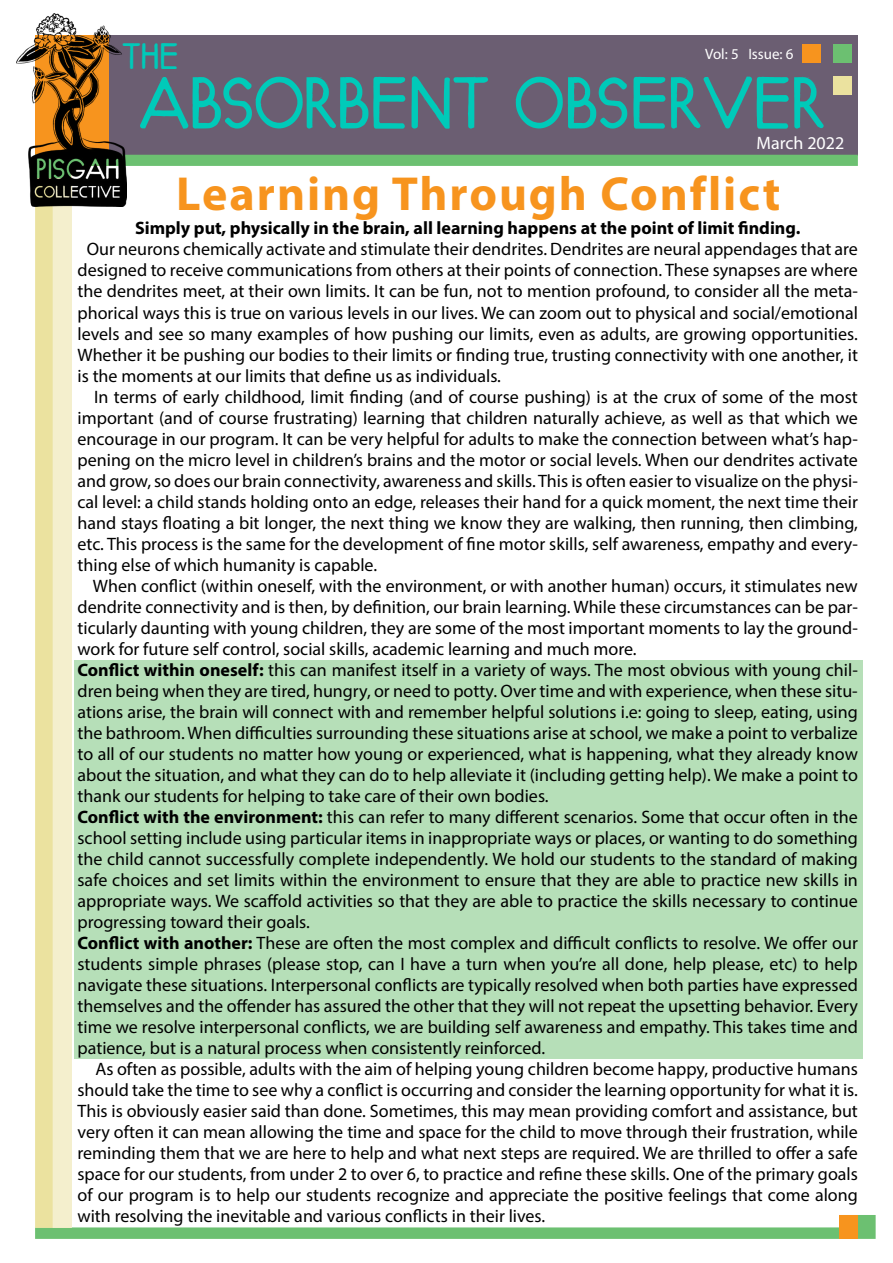
<style>
.page{position:relative;width:893px;height:1263px;background:#fff}
.page>*{position:absolute;margin:0;border:0;box-sizing:border-box;transform-origin:0 0}
.t1{font:90px "River Oak";color:#00cab9}
.t2{font:700 48px "Myriad Pro";letter-spacing:.04em;color:#f7941e}
.t3{font:45px "River Oak";color:#00cab9}
.t4{font:18px/21px "Myriad Pro";color:#000;text-align:justify}
.t5{font:700 18px "Myriad Pro";color:#000}
.t6{font:18px "Myriad Pro";color:#fff}
.t7{font:15px "Myriad Pro";color:#fff}
.s1{font-weight:700}
</style>
<div class="page">
<div style="left:109px;top:35px;width:749px;height:121px;background:#6b5e72"></div>
<svg style="left:35px;top:1215px;width:841px;height:24px"></svg>
<div style="left:35px;top:178px;width:36px;height:1050px;background:#ebe29f"></div>
<div style="left:53px;top:166px;width:19px;height:1062px;background:#f4efcd"></div>
<svg style="left:126px;top:155px;width:732px;height:23px"></svg>
<div style="left:833px;top:44px;width:19px;height:19px;background:#6cc071"></div>
<div style="left:833px;top:76px;width:19px;height:19px;background:#ebe29f"></div>
<div style="left:802px;top:44px;width:18px;height:19px;background:#f7941e"></div>
<div style="left:839px;top:1215px;width:19px;height:23px;background:#f7941e"></div>
<div style="left:75px;top:660px;width:788px;height:398px;background:#b6dfb8"></div>
<img style="left:17px;top:14px;width:109px;height:193px">
<h3 class="t3" style="left:122px;top:27px;width:58px">the</h3>
<p class="t7" style="left:705px;top:45px;width:90px">Vol: 5 Issue: 6</p>
<h1 class="t1" style="left:139px;top:45px;width:687px">Absorbent Observer</h1>
<p class="t6" style="left:756px;top:132px;width:89px">March 2022</p>
<h2 class="t2" style="left:176px;top:162px;width:605px">Learning Through Conflict</h2>
<p class="t5" style="left:135px;top:217px;width:667px">Simply put, physically in the brain, all learning happens at the point of limit finding.</p>
<p class="t4" style="left:78px;top:239px;width:782px;text-indent:9px">Our neurons chemically activate and stimulate their dendrites. Dendrites are neural appendages that are designed to receive communications from others at their points of connection. These synapses are where the dendrites meet, at their own limits. It can be fun, not to mention profound, to consider all the meta&shy;phorical ways this is true on various levels in our lives. We can zoom out to physical and social/emotional levels and see so many examples of how pushing our limits, even as adults, are growing opportunities.<br>Whether it be pushing our bodies to their limits or finding true, trusting connectivity with one another, it is the moments at our limits that define us as individuals.</p>
<p class="t4" style="left:78px;top:386px;width:782px;text-indent:16px">In terms of early childhood, limit finding (and of course pushing) is at the crux of some of the most important (and of course frustrating) learning that children naturally achieve, as well as that which we encourage in our program. It can be very helpful for adults to make the connection between what’s hap&shy;pening on the micro level in children’s brains and the motor or social levels. When our dendrites activate and grow, so does our brain connectivity, awareness and skills. This is often easier to visualize on the physi&shy;cal level: a child stands holding onto an edge, releases their hand for a quick moment, the next time their hand stays floating a bit longer, the next thing we know they are walking, then running, then climbing, etc. This process is the same for the development of fine motor skills, self awareness, empathy and every&shy;thing else of which humanity is capable.</p>
<p class="t4" style="left:78px;top:575px;width:782px;text-align:left;text-indent:15px">When conflict (within oneself, with the environment, or with another human) occurs, it stimulates new dendrite connectivity and is then, by definition, our brain learning. While these circumstances can be par&shy;ticularly daunting with young children, they are some of the most important moments to lay the ground&shy;work for future self control, social skills, academic learning and much more.<br><span class="s1">Conflict within oneself:</span> this can manifest itself in a variety of ways. The most obvious with young chil&shy;dren being when they are tired, hungry, or need to potty. Over time and with experience, when these situ&shy;ations arise, the brain will connect with and remember helpful solutions i.e: going to sleep, eating, using the bathroom. When difficulties surrounding these situations arise at school, we make a point to verbalize to all of our students no matter how young or experienced, what is happening, what they already know about the situation, and what they can do to help alleviate it (including getting help). We make a point to thank our students for helping to take care of their own bodies.<br><span class="s1">Conflict with the environment:</span> this can refer to many different scenarios. Some that occur often in the school setting include using particular items in inappropriate ways or places, or wanting to do something the child cannot successfully complete independently. We hold our students to the standard of making safe choices and set limits within the environment to ensure that they are able to practice new skills in appropriate ways. We scaffold activities so that they are able to practice the skills necessary to continue progressing toward their goals.<br><span class="s1">Conflict with another:</span> These are often the most complex and difficult conflicts to resolve. We offer our students simple phrases (please stop, can I have a turn when you’re all done, help please, etc) to help navigate these situations. Interpersonal conflicts are typically resolved when both parties have expressed themselves and the offender has assured the other that they will not repeat the upsetting behavior. Every time we resolve interpersonal conflicts, we are building self awareness and empathy. This takes time and patience, but is a natural process when consistently reinforced.</p>
<p class="t4" style="left:78px;top:1058px;width:782px;text-indent:18px">As often as possible, adults with the aim of helping young children become happy, productive humans should take the time to see why a conflict is occurring and consider the learning opportunity for what it is.<br>This is obviously easier said than done. Sometimes, this may mean providing comfort and assistance, but very often it can mean allowing the time and space for the child to move through their frustration, while reminding them that we are here to help and what next steps are required. We are thrilled to offer a safe space for our students, from under 2 to over 6, to practice and refine these skills. One of the primary goals of our program is to help our students recognize and appreciate the positive feelings that come along with resolving the inevitable and various conflicts in their lives.</p>
</div>
